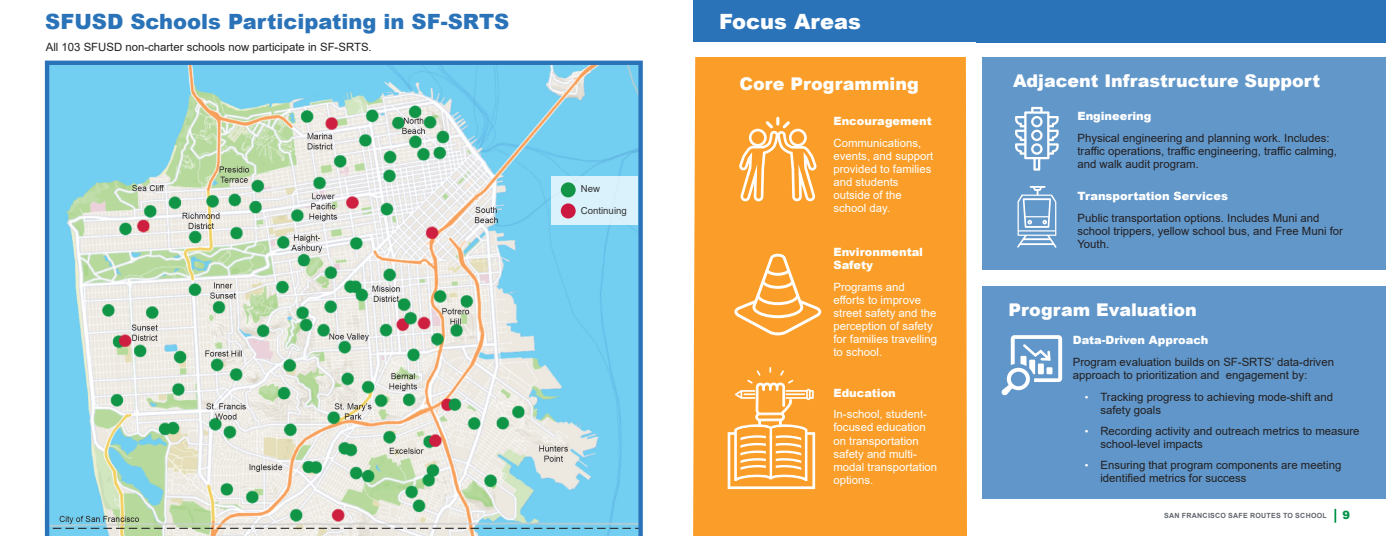
<style>
.page{position:relative;width:1386px;height:536px;background:#fff}
.page>*{position:absolute;margin:0;border:0;box-sizing:border-box;transform-origin:0 0}
.t1{font:900 21px "Arial";color:#2b73b8}
.t2{font:900 21px "Arial";color:#fff}
.t3{font:900 17.5px "Arial";color:#fff}
.t4{font:11.38px/13px "Arial";color:#231f20}
.t5{font:11.38px/13.1px "Arial";color:#fff}
.t6{font:900 11.38px/13.1px "Arial";color:#fff}
.t7{font:900 11.38px "Arial";color:#009447}
.t8{font:9.62px "Arial";color:#333233}
.t9{font:700 7.09px "Arial";letter-spacing:.035em;color:#60656d}
.s1{font-size:10.5px;color:#fff}
</style>
<div class="page">
<svg style="left:1334px;top:508px;width:2px;height:14px"></svg>
<svg style="left:45px;top:61px;width:598px;height:475px;background:#b0d6d8"></svg>
<div style="left:693px;top:57px;width:274px;height:479px;background:#fa9e29"></div>
<div style="left:983px;top:286px;width:403px;height:212px;background:#6096c9"></div>
<div style="left:983px;top:57px;width:403px;height:213px;background:#6297ca"></div>
<div style="left:693px;top:0;width:693px;height:42px;background:#2b73b8"></div>
<svg style="left:728px;top:253px;width:93px;height:255px;background:#faad4b"></svg>
<svg style="left:1017px;top:186px;width:40px;height:62px"></svg>
<svg style="left:739px;top:117px;width:79px;height:86px"></svg>
<svg style="left:1001px;top:335px;width:61px;height:60px"></svg>
<svg style="left:1015px;top:107px;width:44px;height:63px"></svg>
<div style="left:552px;top:176px;width:86px;height:48px;background:#d9f2fb"></div>
<div style="left:561px;top:203px;width:15px;height:15px;background:#cc1740;border-radius:50%"></div>
<div style="left:561px;top:182px;width:15px;height:15px;background:#129547;border-radius:50%"></div>
<p class="t1" style="left:45px;top:6px;width:466px">SFUSD Schools Participating in SF-SRTS</p>
<p class="t2" style="left:719px;top:6px;width:143px">Focus Areas</p>
<p class="t4" style="left:46px;top:40px;width:328px">All 103 SFUSD non-charter schools now participate in SF-SRTS.</p>
<p class="t8" style="left:581px;top:182px;width:21px">New</p>
<p class="t8" style="left:581px;top:203px;width:48px">Continuing</p>
<p class="t3" style="left:740px;top:71px;width:181px">Core Programming</p>
<p class="t6" style="left:833px;top:114px;width:100px">Encouragement</p>
<p class="t5" style="left:833px;top:136px;width:101px">Communications, events, and support provided to families and students outside of the school day.</p>
<p class="t6" style="left:833px;top:245px;width:91px">Environmental<br>Safety</p>
<p class="t5" style="left:833px;top:280px;width:105px">Programs and efforts to improve street safety and the perception of safety for families travelling to school.</p>
<p class="t6" style="left:833px;top:385px;width:64px">Education</p>
<p class="t5" style="left:833px;top:407px;width:105px">In-school, student&shy;focused education on transportation safety and multi&shy;modal transportation options.</p>
<p class="t3" style="left:1013px;top:68px;width:309px">Adjacent Infrastructure Support</p>
<p class="t6" style="left:1077px;top:109px;width:75px">Engineering</p>
<p class="t4" style="left:1077px;top:131px;width:261px">Physical engineering and planning work. Includes: traffic operations, traffic engineering, traffic calming, and walk audit program.</p>
<p class="t6" style="left:1077px;top:189px;width:152px">Transportation Services</p>
<p class="t4" style="left:1077px;top:211px;width:267px">Public transportation options. Includes Muni and school trippers, yellow school bus, and Free Muni for<br>Youth.</p>
<p class="t3" style="left:1009px;top:297px;width:190px">Program Evaluation</p>
<p class="t6" style="left:1073px;top:333px;width:137px">Data-Driven Approach</p>
<p class="t4" style="left:1073px;top:355px;width:263px">Program evaluation builds on SF-SRTS’ data-driven approach to prioritization and engagement by:</p>
<p class="t4" style="left:1100px;top:390px;width:234px;text-indent:-16px"><span class="s1">•</span> Tracking progress to achieving mode-shift and safety goals</p>
<p class="t4" style="left:1100px;top:424px;width:261px;text-indent:-16px"><span class="s1">•</span> Recording activity and outreach metrics to measure school-level impacts</p>
<p class="t4" style="left:1100px;top:458px;width:242px;text-indent:-16px"><span class="s1">•</span> Ensuring that program components are meeting identified metrics for success</p>
<p class="t9" style="left:1164px;top:510px;width:164px">SAN FRANCISCO SAFE ROUTES TO SCHOOL</p>
<p class="t7" style="left:1342px;top:506px;width:9px">9</p>
</div>
